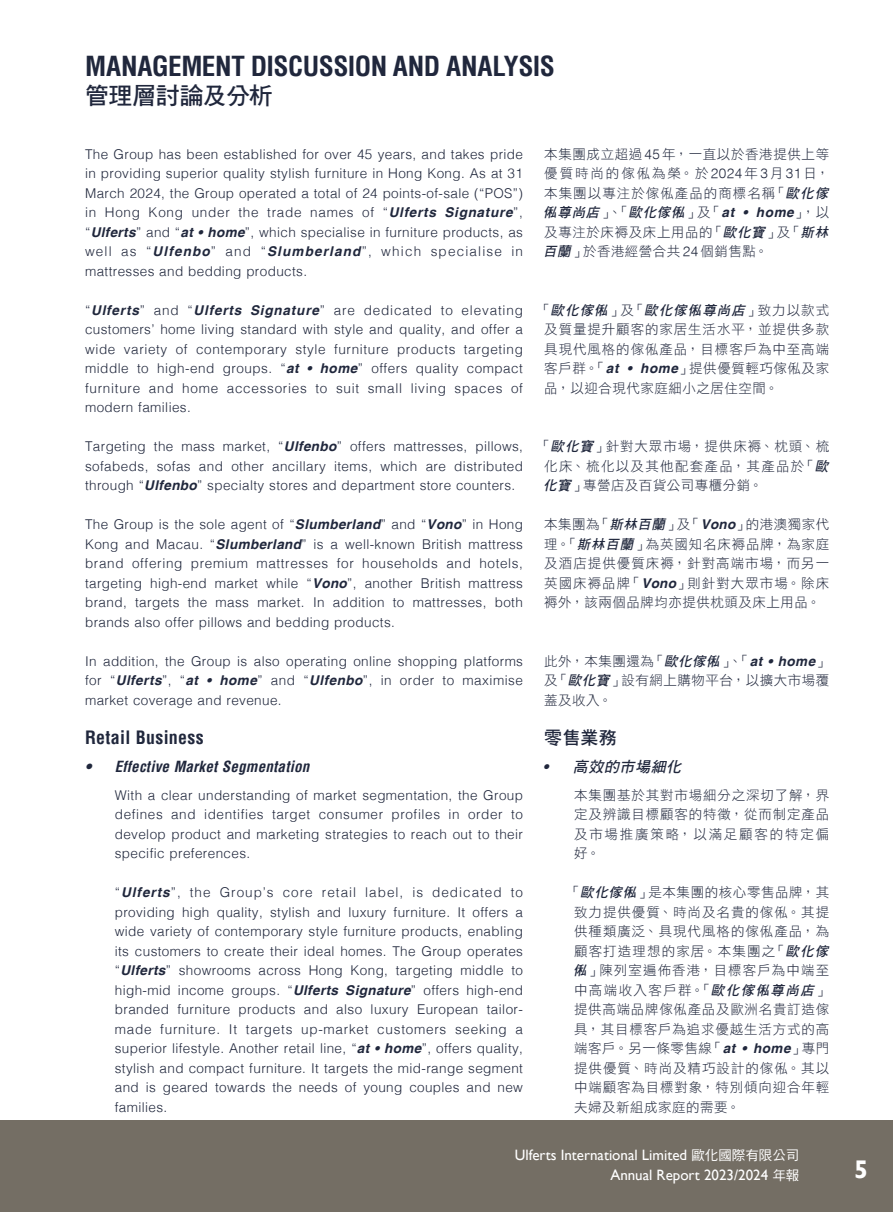
<style>
.page{position:relative;width:893px;height:1212px;background:#fff}
.page>*{position:absolute;margin:0;border:0;box-sizing:border-box;transform-origin:0 0}
.t1{font:700 condensed 27px "Helvetica";letter-spacing:-.015em;color:#20273c}
.t2{font:700 25.5px "Gill Sans";color:#fff}
.t3{font:24px "DF Hei Std W7 E Ten B5 H";letter-spacing:-.02em;color:#20273c}
.t4{font:700 condensed 18px "Helvetica";letter-spacing:.015em;color:#20273c}
.t5{font:18px "DF Hei Std W7 E Ten B5 H";color:#20273c}
.t6{font:15px/19.5px "Gill Sans";color:#fff;text-align:right}
.t7{font:italic 700 condensed 15px "Helvetica";letter-spacing:.015em;color:#20273c}
.t8{font:italic 15px "DF Hei Std W7 E Ten B5 H";color:#20273c}
.t9{font:300 13.5px/19.5px "Helvetica";letter-spacing:.03em;color:#20273c;text-align:justify}
.t10{font:13.5px/19.5px "DF Hei Std W3 E Ten B5 H";letter-spacing:.06em;color:#20273c;text-align:justify}
.t11{font:italic 13.5px "DF Hei Std W7 E Ten B5 H";color:#20273c}
.s1{font-weight:700;font-style:italic}
.s2{font-family:"Helvetica";font-weight:300}
.s3{font-family:"DF Hei Std W7 E Ten B5 H";font-style:italic}
.s4{font-family:"Helvetica";font-weight:700;font-style:italic}
.s5{font-family:"DF Hei Std W3 E Ten B5 H";font-style:normal}
.s6{font-family:"Helvetica";font-weight:700}
.s7{font-family:"DF Hei Std W5 E Ten B5 H";font-size:13.5px}
</style>
<div class="page">
<div style="left:0;top:1120px;width:893px;height:92px;background:#746e64"></div>
<h1 class="t1" style="left:85px;top:49px;width:471px">MANAGEMENT DISCUSSION AND ANALYSIS</h1>
<h3 class="t3" style="left:85px;top:86px;width:189px">管理層討論及分析</h3>
<p class="t9" style="left:85px;top:145px;width:439px">The Group has been established for over 45 years, and takes pride in providing superior quality stylish furniture in Hong Kong. As at 31<br>March 2024, the Group operated a total of 24 points-of-sale (“POS”) in Hong Kong under the trade names of “<span class="s1">Ulferts Signature</span>”, “<span class="s1">Ulferts</span>” and “<span class="s1">at • home</span>”, which specialise in furniture products, as well as “<span class="s1">Ulfenbo</span>” and “<span class="s1">Slumberland</span>”, which specialise in mattresses and bedding products.</p>
<p class="t9" style="left:85px;top:301px;width:439px">“<span class="s1">Ulferts</span>” and “<span class="s1">Ulferts Signature</span>” are dedicated to elevating customers’ home living standard with style and quality, and offer a wide variety of contemporary style furniture products targeting middle to high-end groups. “<span class="s1">at • home</span>” offers quality compact furniture and home accessories to suit small living spaces of modern families.</p>
<p class="t9" style="left:85px;top:438px;width:439px">Targeting the mass market, “<span class="s1">Ulfenbo</span>” offers mattresses, pillows, sofabeds, sofas and other ancillary items, which are distributed through “<span class="s1">Ulfenbo</span>” specialty stores and department store counters.</p>
<p class="t9" style="left:85px;top:516px;width:439px">The Group is the sole agent of “<span class="s1">Slumberland</span>” and “<span class="s1">Vono</span>” in Hong Kong and Macau. “<span class="s1">Slumberland</span>” is a well-known British mattress brand offering premium mattresses for households and hotels, targeting high-end market while “<span class="s1">Vono</span>”, another British mattress brand, targets the mass market. In addition to mattresses, both brands also offer pillows and bedding products.</p>
<p class="t9" style="left:85px;top:652px;width:439px">In addition, the Group is also operating online shopping platforms for “<span class="s1">Ulferts</span>”, “<span class="s1">at • home</span>” and “<span class="s1">Ulfenbo</span>”, in order to maximise market coverage and revenue.</p>
<h3 class="t4" style="left:85px;top:726px;width:120px">Retail Business</h3>
<p class="t7" style="left:85px;top:757px;width:226px">• Effective Market Segmentation</p>
<p class="t9" style="left:115px;top:786px;width:410px">With a clear understanding of market segmentation, the Group defines and identifies target consumer profiles in order to develop product and marketing strategies to reach out to their specific preferences.</p>
<p class="t9" style="left:115px;top:884px;width:410px">“<span class="s1">Ulferts</span>”, the Group’s core retail label, is dedicated to providing high quality, stylish and luxury furniture. It offers a wide variety of contemporary style furniture products, enabling its customers to create their ideal homes. The Group operates “<span class="s1">Ulferts</span>” showrooms across Hong Kong, targeting middle to high-mid income groups. “<span class="s1">Ulferts Signature</span>” offers high-end branded furniture products and also luxury European tailor&shy;made furniture. It targets up-market customers seeking a superior lifestyle. Another retail line, “<span class="s1">at • home</span>”, offers quality, stylish and compact furniture. It targets the mid-range segment and is geared towards the needs of young couples and new families.</p>
<p class="t10" style="left:543px;top:146px;width:289px">本集團成立超過<span class="s2">45</span>年，一直以於香港提供上等優質時尚的傢俬為榮。於<span class="s2">2024</span>年<span class="s2">3</span>月<span class="s2">31</span>日，本集團以專注於傢俬產品的商標名稱「<span class="s3">歐化傢俬尊尚店</span>」、「<span class="s3">歐化傢俬</span>」及「 <span class="s4">at • home</span>」，以及專注於床褥及床上用品的「<span class="s3">歐化寶</span>」及「<span class="s3">斯林百蘭</span>」於香港經營合共<span class="s2">24</span>個銷售點。</p>
<p class="t11" style="left:538px;top:304px;width:293px"><span class="s5">「</span>歐化傢俬<span class="s5">」及「</span>歐化傢俬尊尚店<span class="s5">」致力以款式</span></p>
<p class="t10" style="left:544px;top:321px;width:286px">及質量提升顧客的家居生活水平，並提供多款具現代風格的傢俬產品，目標客戶為中至高端客戶群。「<span class="s4">at • home</span>」提供優質輕巧傢俬及家品，以迎合現代家庭細小之居住空間。</p>
<p class="t10" style="left:543px;top:438px;width:289px;text-indent:-6px">「<span class="s3">歐化寶</span>」針對大眾市場，提供床褥、枕頭、梳化床、梳化以及其他配套產品，其產品於「<span class="s3">歐化寶</span>」專營店及百貨公司專櫃分銷。</p>
<p class="t10" style="left:544px;top:516px;width:286px">本集團為「<span class="s3">斯林百蘭</span>」及「<span class="s4">Vono</span>」的港澳獨家代理。「<span class="s3">斯林百蘭</span>」為英國知名床褥品牌，為家庭及酒店提供優質床褥，針對高端市場，而另一英國床褥品牌「<span class="s4">Vono</span>」則針對大眾市場。除床褥外，該兩個品牌均亦提供枕頭及床上用品。</p>
<p class="t10" style="left:544px;top:653px;width:286px">此外，本集團還為「<span class="s3">歐化傢俬</span>」、「<span class="s4">at • home</span>」及「<span class="s3">歐化寶</span>」設有網上購物平台，以擴大市場覆蓋及收入。</p>
<h3 class="t5" style="left:544px;top:730px;width:74px">零售業務</h3>
<p class="t8" style="left:543px;top:760px;width:142px"><span class="s6">•</span> 高效的市場細化</p>
<p class="t10" style="left:574px;top:787px;width:257px">本集團基於其對市場細分之深切了解，界定及辨識目標顧客的特徵，從而制定產品及市場推廣策略，以滿足顧客的特定偏好。</p>
<p class="t10" style="left:573px;top:884px;width:259px;text-indent:-6px">「<span class="s3">歐化傢俬</span>」是本集團的核心零售品牌，其致力提供優質、時尚及名貴的傢俬。其提供種類廣泛、具現代風格的傢俬產品，為顧客打造理想的家居。本集團之「<span class="s3">歐化傢俬</span>」陳列室遍佈香港，目標客戶為中端至中高端收入客戶群。「<span class="s3">歐化傢俬尊尚店</span>」提供高端品牌傢俬產品及歐洲名貴訂造傢具，其目標客戶為追求優越生活方式的高端客戶。另一條零售線「<span class="s4">at • home</span>」專門提供優質、時尚及精巧設計的傢俬。其以中端顧客為目標對象，特別傾向迎合年輕夫婦及新組成家庭的需要。</p>
<p class="t6" style="left:515px;top:1145px;width:286px">Ulferts International Limited <span class="s7">歐化國際有限公司<br></span>Annual Report 2023/2024 <span class="s7">年報</span></p>
<h2 class="t2" style="left:854px;top:1154px;width:16px">5</h2>
</div>
